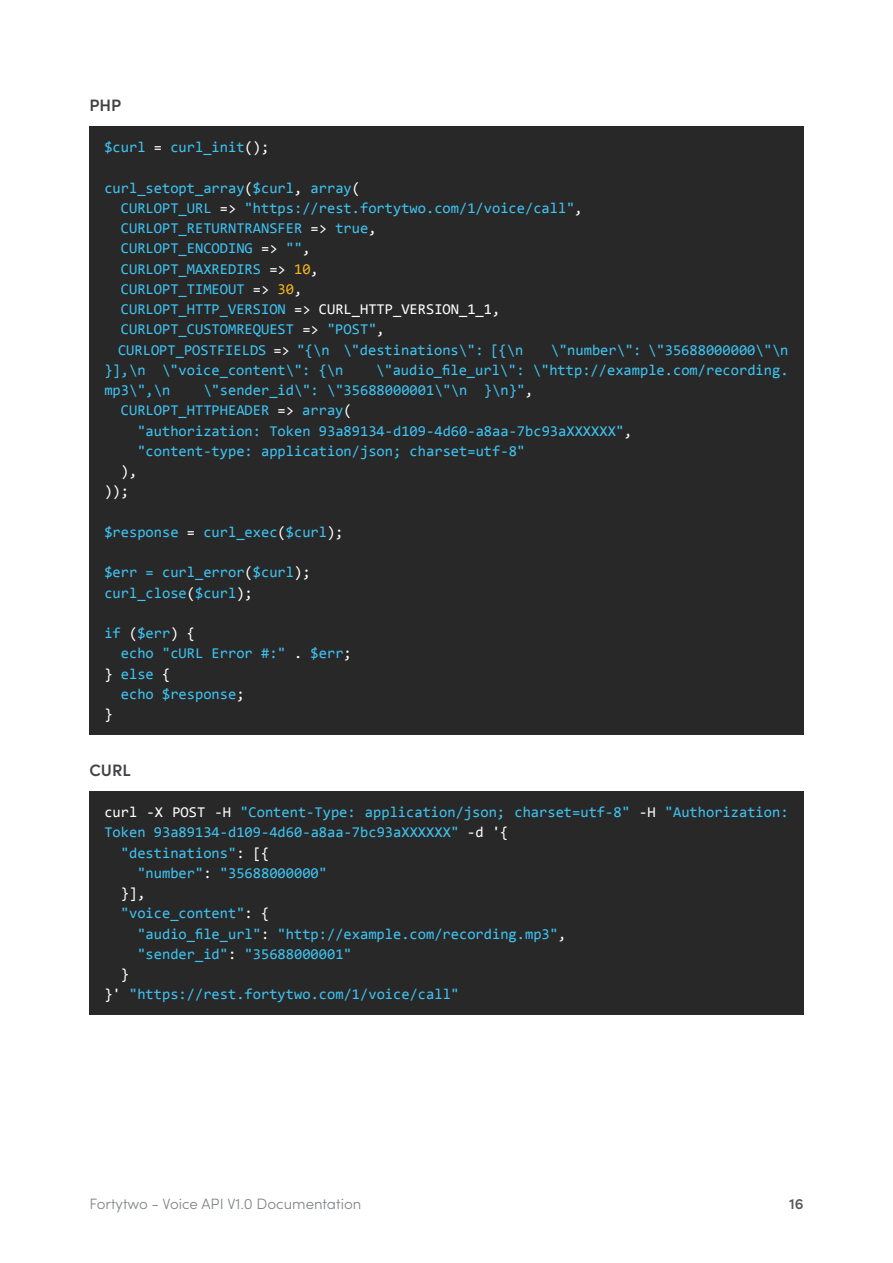
<style>
.page{position:relative;width:893px;height:1263px;background:#fff}
.page>*{position:absolute;margin:0;border:0;box-sizing:border-box;transform-origin:0 0}
.t1{font:600 16.5px "Sofia Pro";color:#414042}
.t2{font:15px/20.2px "Consolas";color:#3dc4f2}
.t3{font:300 15px "Sofia Pro";color:#808285}
.t4{font:15px/20.2px "Consolas";color:#fff}
.t5{font:600 15px "Sofia Pro";color:#58595b}
.s1{color:#fff}
.s2{color:#f7b21f}
</style>
<div class="page">
<div style="left:89px;top:126px;width:714px;height:608px;background:#292829"></div>
<div style="left:89px;top:791px;width:714px;height:223px;background:#292829"></div>
<p class="t1" style="left:89px;top:93px;width:33px">PHP</p>
<p class="t2" style="left:104px;top:136px;width:166px">$curl <span class="s1">=</span> curl_init<span class="s1">();</span></p>
<p class="t2" style="left:118px;top:177px;width:466px;text-indent:-14px">curl_setopt_array<span class="s1">(</span>$curl<span class="s1">,</span> array<span class="s1">(<br></span>CURLOPT_URL <span class="s1">=&gt;</span> "https://rest.fortytwo.com/1/voice/call"<span class="s1">, </span>CURLOPT_RETURNTRANSFER <span class="s1">=&gt;</span> true<span class="s1">,<br></span>CURLOPT_ENCODING <span class="s1">=&gt;</span> ""<span class="s1">,<br></span>CURLOPT_MAXREDIRS <span class="s1">=&gt;</span> <span class="s2">10</span><span class="s1">,<br></span>CURLOPT_TIMEOUT <span class="s1">=&gt;</span> <span class="s2">30</span><span class="s1">,<br></span>CURLOPT_HTTP_VERSION <span class="s1">=&gt; CURL_HTTP_VERSION_1_1, </span>CURLOPT_CUSTOMREQUEST <span class="s1">=&gt;</span> "POST"<span class="s1">,<br></span>CURLOPT_POSTFIELDS <span class="s1">=&gt;</span> "{\n \"destinations\": [{\n</p>
<p class="t2" style="left:551px;top:339px;width:239px">\"number\": \"35688000000\"\n</p>
<p class="t2" style="left:104px;top:359px;width:241px">}],\n \"voice_content\": {\n</p>
<p class="t2" style="left:376px;top:359px;width:414px">\"audio_file_url\": \"http://example.com/recording.</p>
<p class="t2" style="left:104px;top:379px;width:68px">mp3\",\n</p>
<p class="t2" style="left:121px;top:379px;width:414px;text-indent:82px">\"sender_id\": \"35688000001\"\n }\n}"<span class="s1">,<br></span>CURLOPT_HTTPHEADER <span class="s1">=&gt;</span> array<span class="s1">(</span></p>
<p class="t2" style="left:137px;top:420px;width:496px">"authorization: Token 93a89134-d109-4d60-a8aa-7bc93aXXXXXX"<span class="s1">, </span>"content-type: application/json; charset=utf-8"</p>
<p class="t4" style="left:104px;top:460px;width:34px;text-indent:16px">), ));</p>
<p class="t2" style="left:104px;top:521px;width:241px">$response <span class="s1">=</span> curl_exec<span class="s1">(</span>$curl<span class="s1">);</span></p>
<p class="t2" style="left:104px;top:562px;width:208px">$err = curl_error<span class="s1">(</span>$curl<span class="s1">); </span>curl_close<span class="s1">(</span>$curl<span class="s1">);</span></p>
<p class="t2" style="left:104px;top:622px;width:92px">if <span class="s1">(</span>$err<span class="s1">) {</span></p>
<p class="t2" style="left:121px;top:643px;width:232px">echo "cURL Error #:" <span class="s1">.</span> $err<span class="s1">;</span></p>
<p class="t2" style="left:104px;top:663px;width:67px"><span class="s1">}</span> else <span class="s1">{</span></p>
<p class="t2" style="left:121px;top:683px;width:125px">echo $response<span class="s1">;</span></p>
<p class="t4" style="left:104px;top:703px;width:10px">}</p>
<p class="t1" style="left:89px;top:758px;width:43px">CURL</p>
<p class="t2" style="left:104px;top:802px;width:686px"><span class="s1">curl -X POST -H</span> "Content-Type: application/json; charset=utf-8" <span class="s1">-H</span> "Authorization:</p>
<p class="t2" style="left:104px;top:822px;width:406px">Token 93a89134-d109-4d60-a8aa-7bc93aXXXXXX" <span class="s1">-d '{</span></p>
<p class="t2" style="left:121px;top:842px;width:150px">"destinations"<span class="s1">: [{</span></p>
<p class="t2" style="left:137px;top:862px;width:191px">"number"<span class="s1">:</span> "35688000000"</p>
<p class="t4" style="left:121px;top:883px;width:26px">}],</p>
<p class="t2" style="left:121px;top:903px;width:150px">"voice_content"<span class="s1">: {</span></p>
<p class="t2" style="left:137px;top:923px;width:430px">"audio_file_url"<span class="s1">:</span> "http://example.com/recording.mp3"<span class="s1">,</span></p>
<p class="t2" style="left:137px;top:943px;width:216px">"sender_id"<span class="s1">:</span> "35688000001"</p>
<p class="t4" style="left:121px;top:964px;width:10px">}</p>
<p class="t2" style="left:104px;top:984px;width:356px"><span class="s1">}'</span> "https://rest.fortytwo.com/1/voice/call"</p>
<p class="t3" style="left:89px;top:1193px;width:273px">Fortytwo - Voice API V1.0 Documentation</p>
<p class="t5" style="left:789px;top:1192px;width:16px">16</p>
</div>
